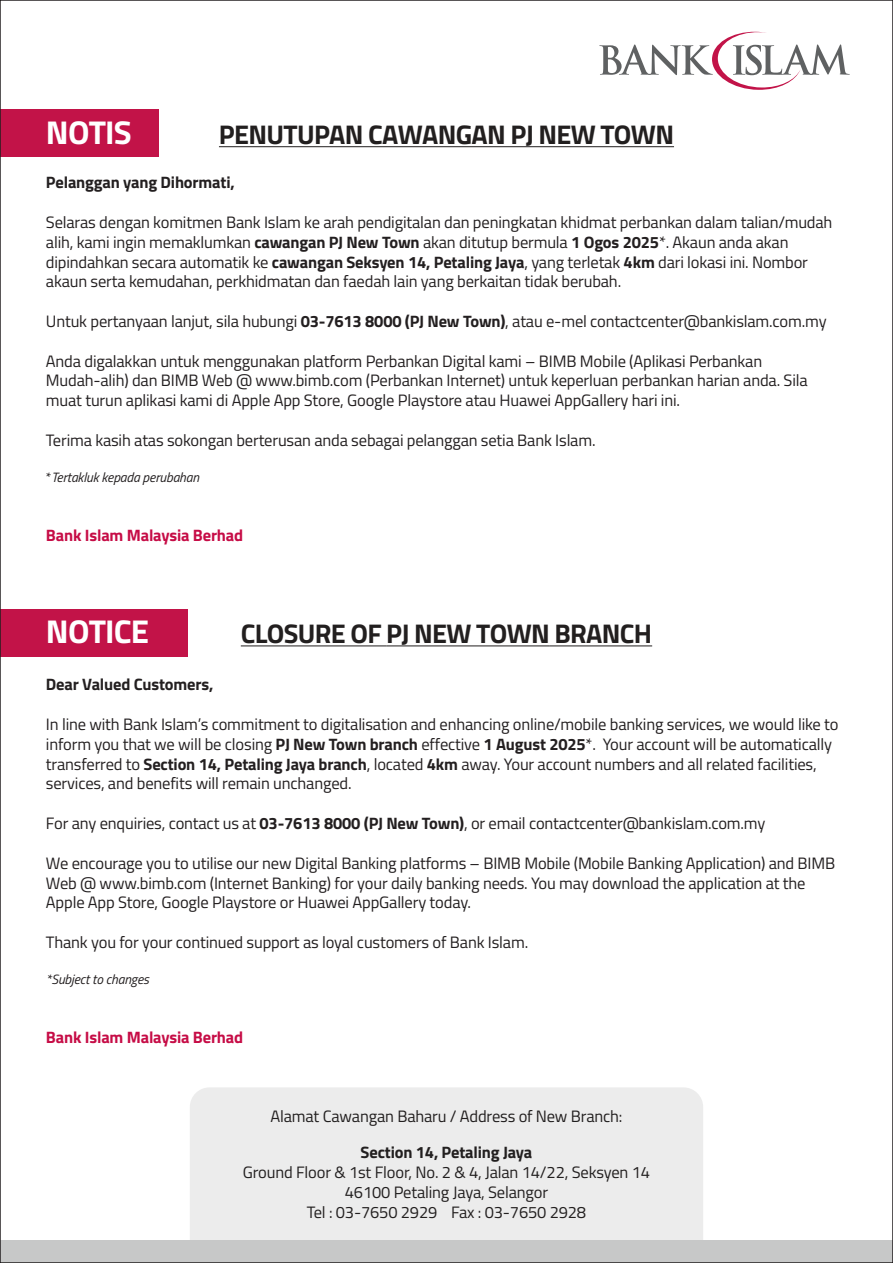
<style>
.page{position:relative;width:893px;height:1263px;background:#fff}
.page>*{position:absolute;margin:0;border:0;box-sizing:border-box;transform-origin:0 0}
.t1{font:700 33px "Titillium";letter-spacing:-.025em;color:#fff}
.t2{font:700 27px "Titillium";letter-spacing:-.025em;color:#221f1f}
.t3{font:16.5px/19.8px "Titillium";letter-spacing:-.01em;color:#231f20}
.t4{font:16.5px/19.8px "Titillium";letter-spacing:-.01em;color:#221f1f;text-align:center}
.t5{font:700 16.5px "Titillium";letter-spacing:-.01em;color:#c60c46}
.t6{font:700 16.5px "Titillium";letter-spacing:-.01em;color:#231f20}
.t7{font:700 16.5px "Titillium";letter-spacing:-.01em;color:#221f1f}
.t8{font:italic 13.5px "Titillium";letter-spacing:-.01em;color:#231f20}
.s1{font-weight:700}
.s2{font-style:normal}
</style>
<div class="page">
<div style="left:190px;top:1087px;width:513px;height:175px;background:#ececec;border-radius:20px"></div>
<svg style="left:599px;top:31px;width:251px;height:59px"></svg>
<div style="left:0;top:1240px;width:893px;height:23px;background:#c7c8c8"></div>
<hr style="left:219px;top:146px;width:455px;height:1px;background:#221f1f">
<div style="left:0;top:609px;width:187px;height:47px;background:#c21348"></div>
<hr style="left:241px;top:645px;width:145px;height:1px;background:#221f1f">
<hr style="left:386px;top:645px;width:163px;height:1px;background:#221f1f">
<hr style="left:549px;top:645px;width:103px;height:1px;background:#221f1f">
<div style="left:0;top:110px;width:158px;height:47px;background:#c21348"></div>
<h1 class="t1" style="left:46px;top:107px;width:87px">NOTIS</h1>
<h2 class="t2" style="left:219px;top:114px;width:457px">PENUTUPAN CAWANGAN PJ NEW TOWN</h2>
<p class="t6" style="left:46px;top:170px;width:190px">Pelanggan yang Dihormati,</p>
<p class="t3" style="left:46px;top:212px;width:788px">Selaras dengan komitmen Bank Islam ke arah pendigitalan dan peningkatan khidmat perbankan dalam talian/mudah alih, kami ingin memaklumkan <span class="s1">cawangan PJ New Town</span> akan ditutup bermula <span class="s1">1 Ogos 2025</span>*. Akaun anda akan dipindahkan secara automatik ke <span class="s1">cawangan Seksyen 14, Petaling Jaya</span>, yang terletak <span class="s1">4km</span> dari lokasi ini. Nombor akaun serta kemudahan, perkhidmatan dan faedah lain yang berkaitan tidak berubah.</p>
<p class="t3" style="left:46px;top:311px;width:782px">Untuk pertanyaan lanjut, sila hubungi <span class="s1">03-7613 8000 (PJ New Town)</span>, atau e-mel contactcenter@bankislam.com.my</p>
<p class="t3" style="left:46px;top:350px;width:763px">Anda digalakkan untuk menggunakan platform Perbankan Digital kami – BIMB Mobile (Aplikasi Perbankan<br>Mudah-alih) dan BIMB Web @ www.bimb.com (Perbankan Internet) untuk keperluan perbankan harian anda. Sila muat turun aplikasi kami di Apple App Store, Google Playstore atau Huawei AppGallery hari ini.</p>
<p class="t3" style="left:46px;top:429px;width:551px">Terima kasih atas sokongan berterusan anda sebagai pelanggan setia Bank Islam.</p>
<p class="t8" style="left:46px;top:467px;width:155px"><span class="s2">*</span>Tertakluk kepada perubahan</p>
<p class="t5" style="left:46px;top:523px;width:199px">Bank Islam Malaysia Berhad</p>
<h1 class="t1" style="left:46px;top:606px;width:105px">NOTICE</h1>
<p class="t6" style="left:46px;top:672px;width:169px">Dear Valued Customers,</p>
<p class="t3" style="left:46px;top:714px;width:794px">In line with Bank Islam’s commitment to digitalisation and enhancing online/mobile banking services, we would like to inform you that we will be closing <span class="s1">PJ New Town branch</span> effective <span class="s1">1 August 2025</span>*. Your account will be automatically transferred to <span class="s1">Section 14, Petaling Jaya branch</span>, located <span class="s1">4km</span> away. Your account numbers and all related facilities, services, and benefits will remain unchanged.</p>
<p class="t3" style="left:46px;top:813px;width:721px">For any enquiries, contact us at <span class="s1">03-7613 8000 (PJ New Town)</span>, or email contactcenter@bankislam.com.my</p>
<p class="t3" style="left:46px;top:852px;width:791px">We encourage you to utilise our new Digital Banking platforms – BIMB Mobile (Mobile Banking Application) and BIMB<br>Web @ www.bimb.com (Internet Banking) for your daily banking needs. You may download the application at the<br>Apple App Store, Google Playstore or Huawei AppGallery today.</p>
<p class="t3" style="left:46px;top:931px;width:484px">Thank you for your continued support as loyal customers of Bank Islam.</p>
<p class="t8" style="left:46px;top:969px;width:105px">*Subject to changes</p>
<h2 class="t2" style="left:241px;top:613px;width:413px">CLOSURE OF PJ NEW TOWN BRANCH</h2>
<p class="t5" style="left:46px;top:1025px;width:199px">Bank Islam Malaysia Berhad</p>
<p class="t4" style="left:270px;top:1105px;width:353px">Alamat Cawangan Baharu / Address of New Branch:</p>
<p class="t7" style="left:361px;top:1140px;width:173px">Section 14, Petaling Jaya</p>
<p class="t4" style="left:243px;top:1161px;width:409px">Ground Floor &amp; 1st Floor, No. 2 &amp; 4, Jalan 14/22, Seksyen 14<br>46100 Petaling Jaya, Selangor<br>Tel : 03-7650 2929 Fax : 03-7650 2928</p>
</div>
